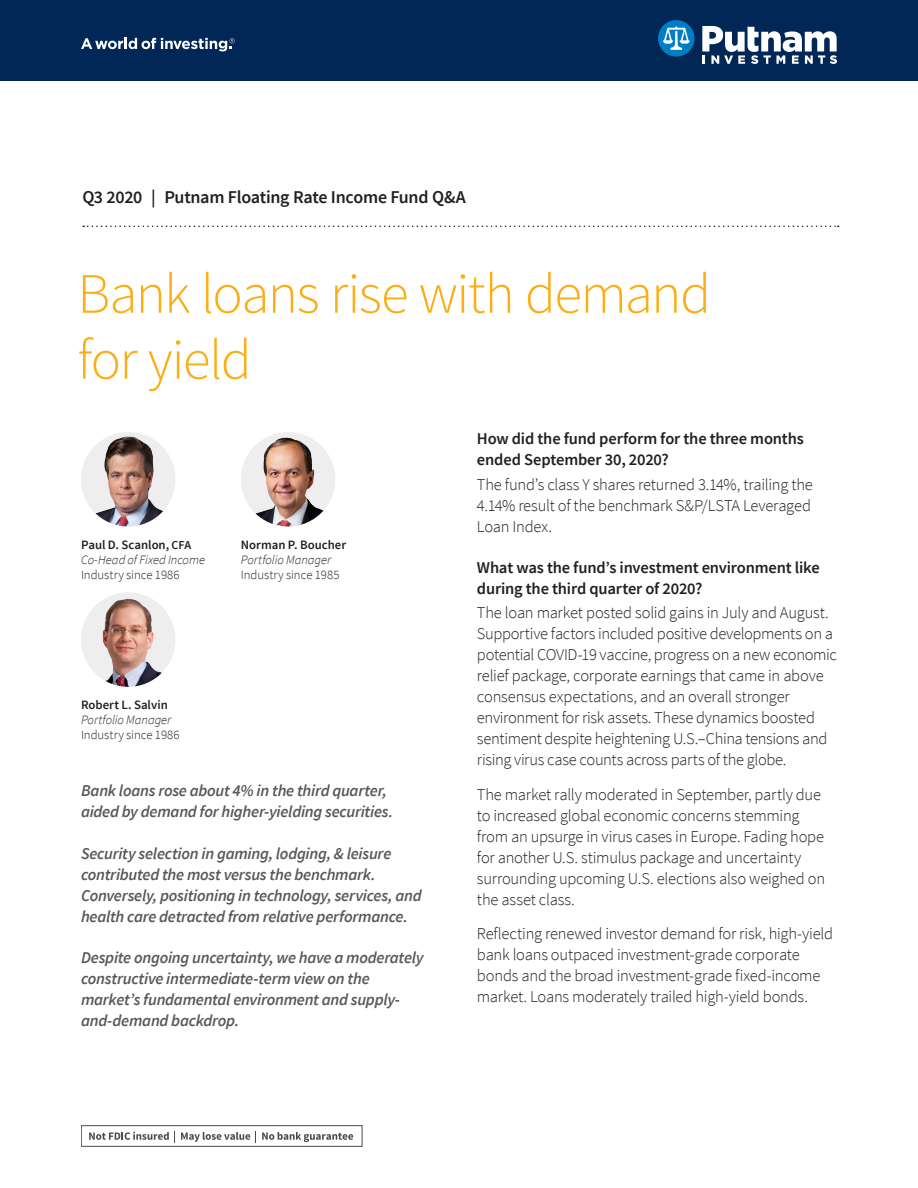
<style>
.page{position:relative;width:918px;height:1188px;background:#fff}
.page>*{position:absolute;margin:0;border:0;box-sizing:border-box;transform-origin:0 0}
.Headline{font:300 57px/66px "Source Sans Pro";letter-spacing:-.03em;color:#faaf18}
.Quarter{font:600 18px "Source Sans Pro";letter-spacing:-.02em;color:#231f20}
.Body{font:300 16.5px/21px "Source Sans Pro";letter-spacing:-.015em;color:#231f20}
.Key_takeaway_Q_A_bul{font:italic 600 16.5px/21px "Source Sans Pro";letter-spacing:-.015em;color:#57585a}
.Subhead{font:600 16.5px/21px "Source Sans Pro";letter-spacing:-.01em;color:#231f20}
.Author_title{font:italic 300 12.75px "Source Sans Pro";color:#231f20}
.Industry_since{font:300 12.75px "Source Sans Pro";color:#231f20}
.Author_name{font:600 12.75px "Source Sans Pro";color:#231f20}
.s1{font-size:12.15px}
</style>
<div class="page">
<img style="left:81px;top:432px;width:95px;height:94px;border-radius:47px">
<img style="left:241px;top:432px;width:94px;height:94px;border-radius:47px">
<img style="left:81px;top:592px;width:95px;height:95px;border-radius:47px">
<svg style="left:83px;top:226px;width:756px;height:1px"></svg>
<svg style="left:89px;top:1131px;width:86px;height:11px"></svg>
<svg style="left:181px;top:1132px;width:69px;height:10px"></svg>
<svg style="left:262px;top:1132px;width:91px;height:10px"></svg>
<div style="left:0;top:0;width:918px;height:81px;background:#002756"></div>
<svg style="left:658px;top:20px;width:37px;height:37px"></svg>
<svg style="left:702px;top:26px;width:135px;height:38px"></svg>
<svg style="left:81px;top:38px;width:154px;height:13px"></svg>
<p class="Quarter" style="left:82px;top:185px;width:385px">Q3 2020 | Putnam Floating Rate Income Fund Q&amp;A</p>
<p class="Headline" style="left:77px;top:261px;width:635px">Bank loans rise with demand for yield</p>
<p class="Author_name" style="left:81px;top:537px;width:112px">Paul D. Scanlon, <span class="s1">CFA</span></p>
<p class="Author_title" style="left:81px;top:552px;width:126px">Co-Head of Fixed Income</p>
<p class="Industry_since" style="left:81px;top:567px;width:100px">Industry since 1986</p>
<p class="Author_name" style="left:241px;top:537px;width:107px">Norman P. Boucher</p>
<p class="Author_title" style="left:241px;top:552px;width:92px">Portfolio Manager</p>
<p class="Industry_since" style="left:241px;top:567px;width:100px">Industry since 1985</p>
<p class="Author_name" style="left:81px;top:697px;width:88px">Robert L. Salvin</p>
<p class="Author_title" style="left:81px;top:712px;width:92px">Portfolio Manager</p>
<p class="Industry_since" style="left:81px;top:727px;width:100px">Industry since 1986</p>
<p class="Key_takeaway_Q_A_bul" style="left:81px;top:780px;width:314px">Bank loans rose about 4% in the third quarter, aided by demand for higher-yielding securities.</p>
<p class="Key_takeaway_Q_A_bul" style="left:81px;top:843px;width:342px">Security selection in gaming, lodging, &amp; leisure contributed the most versus the benchmark.<br>Conversely, positioning in technology, services, and health care detracted from relative performance.</p>
<p class="Key_takeaway_Q_A_bul" style="left:81px;top:947px;width:344px">Despite ongoing uncertainty, we have a moderately constructive intermediate-term view on the market’s fundamental environment and supply&shy;and-demand backdrop.</p>
<p class="Subhead" style="left:477px;top:429px;width:328px">How did the fund perform for the three months ended September 30, 2020?</p>
<p class="Body" style="left:477px;top:474px;width:337px;text-align:justify">The fund’s class Y shares returned 3.14%, trailing the 4.14% result of the benchmark S&amp;P/LSTA Leveraged Loan Index.</p>
<p class="Subhead" style="left:477px;top:557px;width:344px">What was the fund’s investment environment like during the third quarter of 2020?</p>
<p class="Body" style="left:477px;top:602px;width:362px">The loan market posted solid gains in July and August.<br>Supportive factors included positive developments on a potential COVID-19 vaccine, progress on a new economic relief package, corporate earnings that came in above consensus expectations, and an overall stronger environment for risk assets. These dynamics boosted sentiment despite heightening U.S.–China tensions and rising virus case counts across parts of the globe.</p>
<p class="Body" style="left:477px;top:784px;width:350px">The market rally moderated in September, partly due to increased global economic concerns stemming from an upsurge in virus cases in Europe. Fading hope for another U.S. stimulus package and uncertainty surrounding upcoming U.S. elections also weighed on the asset class.</p>
<p class="Body" style="left:477px;top:923px;width:358px">Reflecting renewed investor demand for risk, high-yield bank loans outpaced investment-grade corporate bonds and the broad investment-grade fixed-income market. Loans moderately trailed high-yield bonds.</p>
</div>
